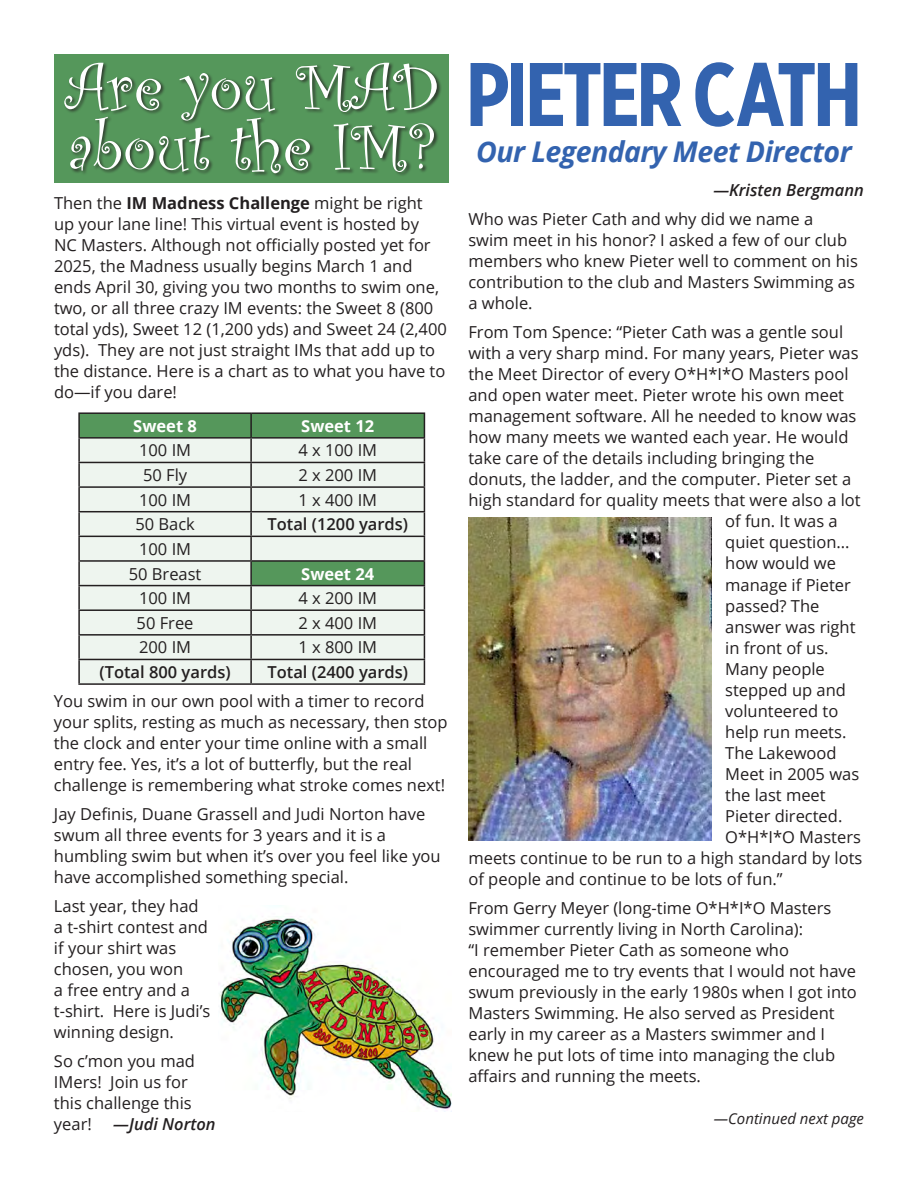
<style>
.page{position:relative;width:918px;height:1188px;background:#fff}
.page>*{position:absolute;margin:0;border:0;box-sizing:border-box;transform-origin:0 0}
.Text{font:700 90px "Gotham X Narrow";letter-spacing:-.04em;color:#3363af}
.Text-2{font:69px/60px "Curlz";color:#fff}
.Text-3{font:italic 700 28.5px "Open Sans";letter-spacing:-.02em;color:#3363af}
.Text-4{font:16.5px/21px "Open Sans";color:#231f20}
.Text-5{font:600 16.5px "Open Sans";color:#231f20}
.Text-6{font:italic 600 16.5px "Open Sans";color:#231f20}
.Text-7{font:700 16.5px "Open Sans";color:#fff}
.Text-8{font:italic 15px "Open Sans";color:#231f20}
.s1{font-weight:700}
</style>
<div class="page">
<div style="left:55px;top:55px;width:394px;height:128px;background:#55975b"></div>
<div style="left:80px;top:414px;width:344px;height:23px;background:#55975b"></div>
<svg style="left:80px;top:439px;width:344px;height:244px;background:#e4eee5"></svg>
<hr style="left:78px;top:412px;width:173px;height:2px;background:#231f20">
<hr style="left:78px;top:414px;width:2px;height:23px;background:#231f20">
<hr style="left:251px;top:412px;width:174px;height:2px;background:#231f20">
<hr style="left:250px;top:414px;width:2px;height:23px;background:#231f20">
<hr style="left:78px;top:437px;width:173px;height:2px;background:#231f20">
<hr style="left:78px;top:439px;width:2px;height:23px;background:#231f20">
<hr style="left:251px;top:437px;width:174px;height:2px;background:#231f20">
<hr style="left:250px;top:439px;width:2px;height:23px;background:#231f20">
<hr style="left:78px;top:462px;width:173px;height:1px;background:#231f20">
<hr style="left:78px;top:463px;width:2px;height:23px;background:#231f20">
<hr style="left:251px;top:462px;width:174px;height:1px;background:#231f20">
<hr style="left:250px;top:463px;width:2px;height:23px;background:#231f20">
<hr style="left:78px;top:486px;width:173px;height:2px;background:#231f20">
<hr style="left:78px;top:488px;width:2px;height:23px;background:#231f20">
<hr style="left:251px;top:486px;width:174px;height:2px;background:#231f20">
<hr style="left:250px;top:488px;width:2px;height:23px;background:#231f20">
<hr style="left:78px;top:511px;width:173px;height:1px;background:#231f20">
<hr style="left:78px;top:512px;width:2px;height:24px;background:#231f20">
<hr style="left:251px;top:511px;width:174px;height:1px;background:#231f20">
<hr style="left:250px;top:512px;width:2px;height:24px;background:#231f20">
<hr style="left:78px;top:536px;width:173px;height:1px;background:#231f20">
<hr style="left:78px;top:537px;width:2px;height:23px;background:#231f20">
<hr style="left:251px;top:536px;width:174px;height:1px;background:#231f20">
<hr style="left:250px;top:537px;width:2px;height:23px;background:#231f20">
<hr style="left:78px;top:560px;width:173px;height:2px;background:#231f20">
<hr style="left:78px;top:562px;width:2px;height:23px;background:#231f20">
<hr style="left:251px;top:560px;width:174px;height:2px;background:#231f20">
<hr style="left:250px;top:562px;width:2px;height:23px;background:#231f20">
<hr style="left:78px;top:585px;width:173px;height:1px;background:#231f20">
<hr style="left:78px;top:586px;width:2px;height:23px;background:#231f20">
<hr style="left:251px;top:585px;width:174px;height:1px;background:#231f20">
<hr style="left:250px;top:586px;width:2px;height:23px;background:#231f20">
<hr style="left:78px;top:609px;width:173px;height:2px;background:#231f20">
<hr style="left:78px;top:611px;width:2px;height:23px;background:#231f20">
<hr style="left:251px;top:609px;width:174px;height:2px;background:#231f20">
<hr style="left:250px;top:611px;width:2px;height:23px;background:#231f20">
<hr style="left:78px;top:634px;width:173px;height:2px;background:#231f20">
<hr style="left:78px;top:636px;width:2px;height:23px;background:#231f20">
<hr style="left:251px;top:634px;width:174px;height:2px;background:#231f20">
<hr style="left:250px;top:636px;width:2px;height:23px;background:#231f20">
<hr style="left:78px;top:659px;width:173px;height:1px;background:#231f20">
<hr style="left:78px;top:660px;width:2px;height:23px;background:#231f20">
<hr style="left:251px;top:659px;width:174px;height:1px;background:#231f20">
<hr style="left:250px;top:660px;width:2px;height:23px;background:#231f20">
<svg style="left:424px;top:414px;width:1px;height:269px"></svg>
<hr style="left:78px;top:683px;width:173px;height:2px;background:#231f20">
<hr style="left:251px;top:683px;width:174px;height:2px;background:#231f20">
<div style="left:63px;top:62px;width:379px;height:115px;background:#231f20;opacity:.75"></div>
<img style="left:219px;top:916px;width:232px;height:196px">
<img style="left:468px;top:518px;width:244px;height:323px">
<p class="Text-2" style="left:65px;top:54px;width:375px">Are you MAD about the IM?</p>
<p class="Text-4" style="left:54px;top:192px;width:394px">Then the <span class="s1">IM Madness Challenge</span> might be right up your lane line! This virtual event is hosted by<br>NC Masters. Although not officially posted yet for 2025, the Madness usually begins March 1 and ends April 30, giving you two months to swim one, two, or all three crazy IM events: the Sweet 8 (800 total yds), Sweet 12 (1,200 yds) and Sweet 24 (2,400 yds). They are not just straight IMs that add up to the distance. Here is a chart as to what you have to do—if you dare!</p>
<p class="Text-7" style="left:133px;top:414px;width:65px">Sweet 8</p>
<p class="Text-7" style="left:301px;top:414px;width:75px">Sweet 12</p>
<p class="Text-4" style="left:139px;top:440px;width:54px">100 IM</p>
<p class="Text-4" style="left:298px;top:440px;width:80px">4 x 100 IM</p>
<p class="Text-4" style="left:143px;top:464px;width:46px">50 Fly</p>
<p class="Text-4" style="left:298px;top:464px;width:80px">2 x 200 IM</p>
<p class="Text-4" style="left:139px;top:489px;width:54px">100 IM</p>
<p class="Text-4" style="left:298px;top:489px;width:80px">1 x 400 IM</p>
<p class="Text-4" style="left:135px;top:513px;width:61px">50 Back</p>
<p class="Text-5" style="left:267px;top:513px;width:142px">Total (1200 yards)</p>
<p class="Text-4" style="left:139px;top:538px;width:54px">100 IM</p>
<p class="Text-4" style="left:129px;top:563px;width:74px">50 Breast</p>
<p class="Text-7" style="left:301px;top:562px;width:75px">Sweet 24</p>
<p class="Text-4" style="left:139px;top:587px;width:54px">100 IM</p>
<p class="Text-4" style="left:298px;top:587px;width:80px">4 x 200 IM</p>
<p class="Text-4" style="left:137px;top:612px;width:58px">50 Free</p>
<p class="Text-4" style="left:298px;top:612px;width:80px">2 x 400 IM</p>
<p class="Text-4" style="left:139px;top:636px;width:54px">200 IM</p>
<p class="Text-4" style="left:298px;top:636px;width:80px">1 x 800 IM</p>
<p class="Text-5" style="left:100px;top:661px;width:133px">(Total 800 yards)</p>
<p class="Text-5" style="left:267px;top:661px;width:142px">Total (2400 yards)</p>
<p class="Text-4" style="left:54px;top:690px;width:395px">You swim in our own pool with a timer to record your splits, resting as much as necessary, then stop the clock and enter your time online with a small entry fee. Yes, it’s a lot of butterfly, but the real challenge is remembering what stroke comes next!</p>
<p class="Text-4" style="left:54px;top:803px;width:388px">Jay Definis, Duane Grassell and Judi Norton have swum all three events for 3 years and it is a humbling swim but when it’s over you feel like you have accomplished something special.</p>
<p class="Text-4" style="left:54px;top:895px;width:158px">Last year, they had a t-shirt contest and if your shirt was chosen, you won<br>a free entry and a t-shirt. Here is Judi’s winning design.</p>
<p class="Text-4" style="left:54px;top:1050px;width:143px">So c’mon you mad<br>IMers! Join us for this challenge this year!</p>
<p class="Text-6" style="left:113px;top:1113px;width:104px">—Judi Norton</p>
<p class="Text" style="left:466px;top:39px;width:398px">PIETER CATH</p>
<p class="Text-3" style="left:476px;top:132px;width:377px">Our Legendary Meet Director</p>
<p class="Text-6" style="left:713px;top:179px;width:152px">—Kristen Bergmann</p>
<p class="Text-4" style="left:468px;top:208px;width:391px">Who was Pieter Cath and why did we name a<br>swim meet in his honor? I asked a few of our club members who knew Pieter well to comment on his contribution to the club and Masters Swimming as a whole.</p>
<p class="Text-4" style="left:468px;top:322px;width:376px">From Tom Spence: “Pieter Cath was a gentle soul</p>
<p class="Text-4" style="left:468px;top:343px;width:392px">with a very sharp mind. For many years, Pieter was</p>
<p class="Text-4" style="left:468px;top:364px;width:382px">the Meet Director of every O*H*I*O Masters pool</p>
<p class="Text-4" style="left:468px;top:385px;width:377px">and open water meet. Pieter wrote his own meet</p>
<p class="Text-4" style="left:468px;top:406px;width:389px">management software. All he needed to know was</p>
<p class="Text-4" style="left:468px;top:427px;width:382px">how many meets we wanted each year. He would</p>
<p class="Text-4" style="left:468px;top:448px;width:348px">take care of the details including bringing the</p>
<p class="Text-4" style="left:468px;top:469px;width:384px">donuts, the ladder, and the computer. Pieter set a</p>
<p class="Text-4" style="left:468px;top:490px;width:394px">high standard for quality meets that were also a lot</p>
<p class="Text-4" style="left:725px;top:511px;width:114px">of fun. It was a</p>
<p class="Text-4" style="left:725px;top:532px;width:126px">quiet question...</p>
<p class="Text-4" style="left:725px;top:553px;width:112px">how would we</p>
<p class="Text-4" style="left:725px;top:574px;width:127px">manage if Pieter</p>
<p class="Text-4" style="left:725px;top:595px;width:96px">passed? The</p>
<p class="Text-4" style="left:725px;top:616px;width:132px">answer was right</p>
<p class="Text-4" style="left:725px;top:637px;width:105px">in front of us.</p>
<p class="Text-4" style="left:725px;top:658px;width:101px">Many people</p>
<p class="Text-4" style="left:725px;top:679px;width:122px">stepped up and</p>
<p class="Text-4" style="left:725px;top:700px;width:115px">volunteered to</p>
<p class="Text-4" style="left:725px;top:721px;width:123px">help run meets.</p>
<p class="Text-4" style="left:725px;top:742px;width:113px">The Lakewood</p>
<p class="Text-4" style="left:725px;top:763px;width:136px">Meet in 2005 was</p>
<p class="Text-4" style="left:725px;top:784px;width:102px">the last meet</p>
<p class="Text-4" style="left:725px;top:805px;width:119px">Pieter directed.</p>
<p class="Text-4" style="left:725px;top:826px;width:137px">O*H*I*O Masters</p>
<p class="Text-4" style="left:468px;top:847px;width:395px">meets continue to be run to a high standard by lots</p>
<p class="Text-4" style="left:468px;top:868px;width:316px">of people and continue to be lots of fun.”</p>
<p class="Text-4" style="left:468px;top:897px;width:390px">From Gerry Meyer (long-time O*H*I*O Masters swimmer currently living in North Carolina):<br>“I remember Pieter Cath as someone who encouraged me to try events that I would not have swum previously in the early 1980s when I got into Masters Swimming. He also served as President early in my career as a Masters swimmer and I knew he put lots of time into managing the club affairs and running the meets.</p>
<p class="Text-8" style="left:714px;top:1109px;width:152px">—Continued next page</p>
</div>
